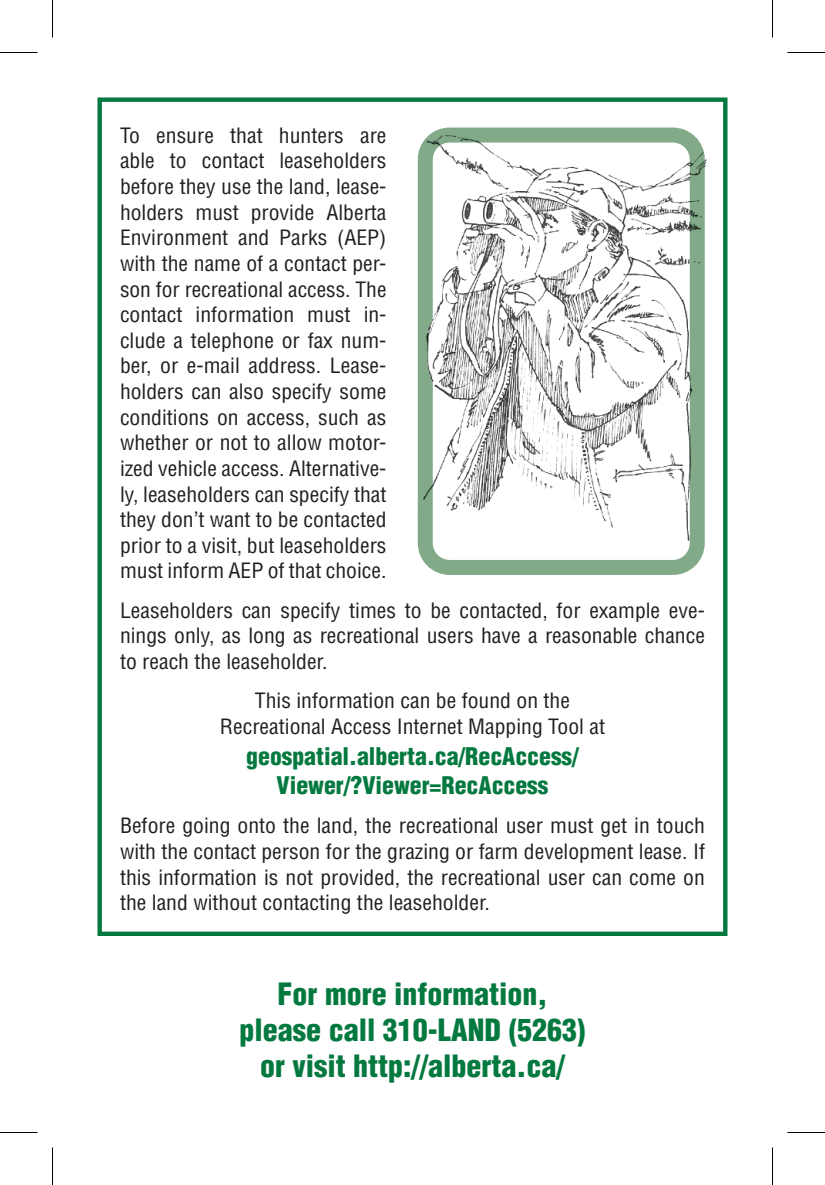
<style>
.page{position:relative;width:825px;height:1185px;background:#fff}
.page>*{position:absolute;margin:0;border:0;box-sizing:border-box;transform-origin:0 0}
.t1{font:900 condensed 30px/36px "Helvetica";color:#04793f;text-align:center}
.t2{font:900 condensed 23.75px/28.8px "Helvetica";color:#04793f;text-align:center}
.t3{font:condensed 20.5px/25.5px "Helvetica";color:#231f20;text-align:justify;scale:1.05 1}
</style>
<div class="page">
<div style="left:98px;top:98px;width:630px;height:838px;border:4px solid #04793f"></div>
<img style="left:417px;top:127px;width:290px;height:432px">
<div style="left:418px;top:128px;width:287px;height:447px;border:15px solid #82aa89;border-radius:24px"></div>
<img style="left:427px;top:274px;width:68px;height:126px">
<hr style="left:0;top:52px;width:38px;height:1px;background:#000">
<hr style="left:788px;top:52px;width:37px;height:1px;background:#000">
<hr style="left:0;top:1132px;width:38px;height:1px;background:#000">
<hr style="left:788px;top:1132px;width:37px;height:1px;background:#000">
<hr style="left:52px;top:0;width:1px;height:38px;background:#000">
<hr style="left:52px;top:1148px;width:1px;height:37px;background:#000">
<hr style="left:772px;top:0;width:1px;height:38px;background:#000">
<hr style="left:772px;top:1148px;width:1px;height:37px;background:#000">
<p class="t3" style="left:120px;top:122px;width:255px">To ensure that hunters are able to contact leaseholders before they use the land, lease&shy;holders must provide Alberta Environment and Parks (AEP) with the name of a contact per&shy;son for recreational access. The contact information must in&shy;clude a telephone or fax num&shy;ber, or e-mail address. Lease&shy;holders can also specify some conditions on access, such as whether or not to allow motor&shy;ized vehicle access. Alternative&shy;ly, leaseholders can specify that they don’t want to be contacted prior to a visit, but leaseholders must inform AEP of that choice.</p>
<p class="t3" style="left:120px;top:597px;width:559px">Leaseholders can specify times to be contacted, for example eve&shy;nings only, as long as recreational users have a reasonable chance to reach the leaseholder.</p>
<p class="t3" style="left:220px;top:688px;width:368px;text-align:center">This information can be found on the<br>Recreational Access Internet Mapping Tool at</p>
<p class="t2" style="left:246px;top:742px;width:334px">geospatial.alberta.ca/RecAccess/<br>Viewer/?Viewer=RecAccess</p>
<p class="t3" style="left:120px;top:813px;width:559px">Before going onto the land, the recreational user must get in touch with the contact person for the grazing or farm development lease. If this information is not provided, the recreational user can come on the land without contacting the leaseholder.</p>
<h1 class="t1" style="left:240px;top:976px;width:347px">For more information, please call 310-LAND (5263) or visit http://alberta.ca/</h1>
</div>
